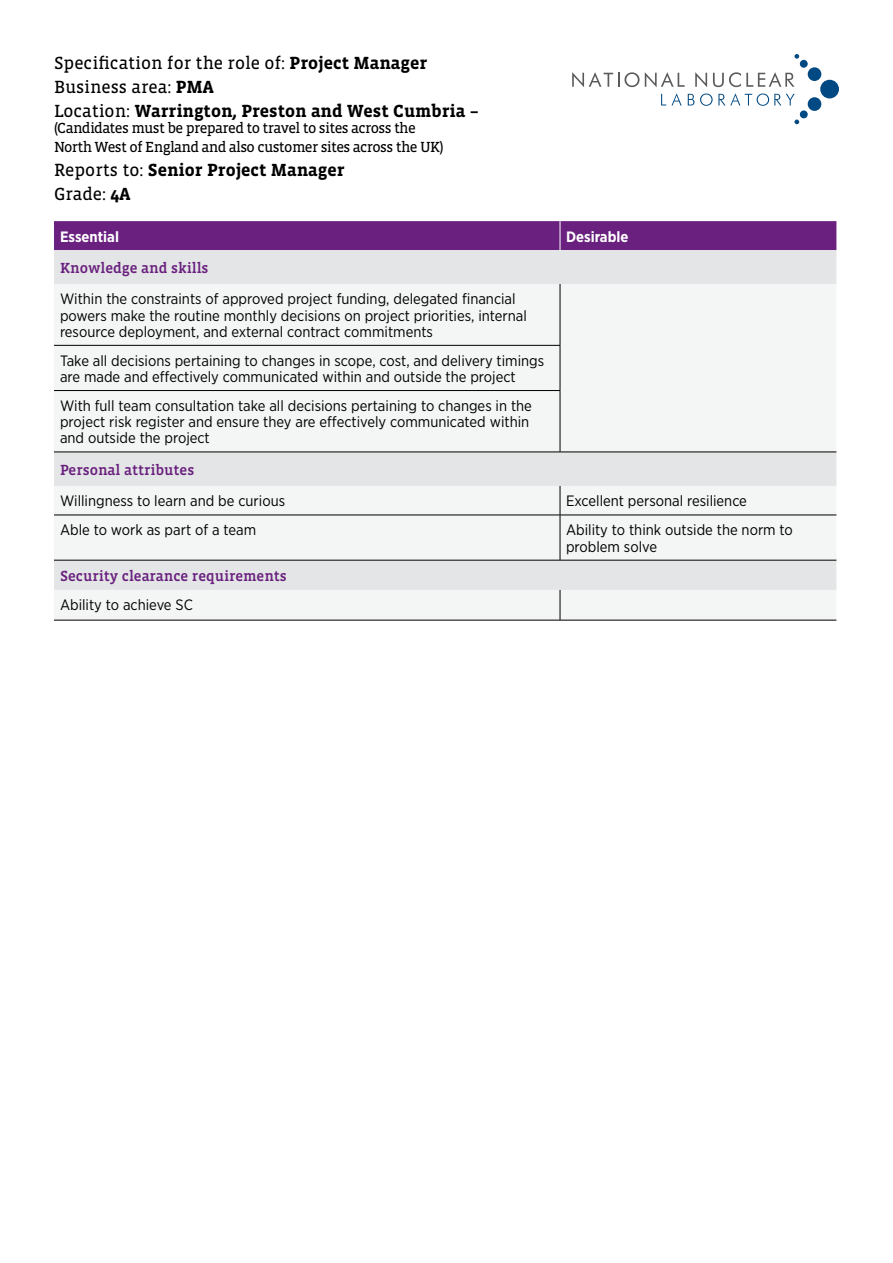
<style>
.page{position:relative;width:893px;height:1263px;background:#fff}
.page>*{position:absolute;margin:0;border:0;box-sizing:border-box;transform-origin:0 0}
.t1{font:700 18px/23.7px "Vista Slab OTCE";color:#000}
.t2{font:15px/16.2px "Gotham Narrow";color:#000}
.t3{font:15px/19.5px "Vista Slab OTCE";letter-spacing:-.04em;color:#000}
.t4{font:500 15px "Vista Slab OTCE";color:#69207e}
.t5{font:700 15px "Gotham Narrow";color:#fff}
.s1{font-weight:400}
</style>
<div class="page">
<div style="left:54px;top:250px;width:782px;height:34px;background:#e4e5e6"></div>
<svg style="left:54px;top:284px;width:782px;height:336px;fill:#f4f5f5"></svg>
<hr style="left:560px;top:284px;width:1px;height:61px;background:#000">
<hr style="left:54px;top:345px;width:506px;height:1px;background:#000">
<hr style="left:560px;top:346px;width:1px;height:44px;background:#000">
<hr style="left:54px;top:390px;width:506px;height:1px;background:#000">
<hr style="left:560px;top:391px;width:1px;height:61px;background:#000">
<hr style="left:54px;top:452px;width:506px;height:1px;background:#000">
<hr style="left:560px;top:452px;width:276px;height:1px;background:#000">
<svg style="left:560px;top:486px;width:1px;height:29px"></svg>
<hr style="left:54px;top:515px;width:506px;height:1px;background:#000">
<hr style="left:560px;top:515px;width:276px;height:1px;background:#000">
<hr style="left:560px;top:515px;width:1px;height:45px;background:#000">
<hr style="left:54px;top:560px;width:506px;height:1px;background:#000">
<hr style="left:560px;top:560px;width:276px;height:1px;background:#000">
<hr style="left:560px;top:590px;width:1px;height:30px;background:#000">
<hr style="left:54px;top:620px;width:506px;height:1px;background:#000">
<hr style="left:560px;top:620px;width:276px;height:1px;background:#000">
<div style="left:54px;top:221px;width:782px;height:29px;background:#69207e"></div>
<div style="left:820px;top:80px;width:19px;height:18px;background:#004982;border-radius:50%"></div>
<div style="left:808px;top:97px;width:13px;height:14px;background:#004982;border-radius:50%"></div>
<div style="left:800px;top:110px;width:8px;height:8px;background:#004982;border-radius:50%"></div>
<svg style="left:794px;top:120px;width:5px;height:4px"></svg>
<div style="left:808px;top:67px;width:13px;height:14px;background:#004982;border-radius:50%"></div>
<div style="left:800px;top:60px;width:8px;height:8px;background:#004982;border-radius:50%"></div>
<svg style="left:794px;top:54px;width:5px;height:5px"></svg>
<svg style="left:661px;top:93px;width:21px;height:12px"></svg>
<svg style="left:688px;top:94px;width:6px;height:11px"></svg>
<svg style="left:700px;top:93px;width:95px;height:13px"></svg>
<svg style="left:572px;top:72px;width:67px;height:15px"></svg>
<svg style="left:645px;top:72px;width:40px;height:15px"></svg>
<svg style="left:695px;top:72px;width:12px;height:15px"></svg>
<svg style="left:713px;top:72px;width:81px;height:15px"></svg>
<p class="t1" style="left:54px;top:51px;width:426px"><span class="s1">Specification for the role of:</span> Project Manager<br><span class="s1">Business area:</span> PMA<br><span class="s1">Location:</span> Warrington, Preston and West Cumbria –</p>
<p class="t3" style="left:54px;top:118px;width:391px">(Candidates must be prepared to travel to sites across the<br>North West of England and also customer sites across the UK)</p>
<p class="t1" style="left:54px;top:158px;width:292px"><span class="s1">Reports to:</span> Senior Project Manager<br><span class="s1">Grade:</span> 4A</p>
<p class="t5" style="left:60px;top:227px;width:60px">Essential</p>
<p class="t5" style="left:566px;top:227px;width:64px">Desirable</p>
<p class="t4" style="left:60px;top:260px;width:150px">Knowledge and skills</p>
<p class="t2" style="left:60px;top:291px;width:468px">Within the constraints of approved project funding, delegated financial powers make the routine monthly decisions on project priorities, internal resource deployment, and external contract commitments</p>
<p class="t2" style="left:60px;top:352px;width:486px">Take all decisions pertaining to changes in scope, cost, and delivery timings are made and effectively communicated within and outside the project</p>
<p class="t2" style="left:60px;top:397px;width:473px">With full team consultation take all decisions pertaining to changes in the project risk register and ensure they are effectively communicated within and outside the project</p>
<p class="t4" style="left:60px;top:462px;width:136px">Personal attributes</p>
<p class="t2" style="left:60px;top:493px;width:227px">Willingness to learn and be curious</p>
<p class="t2" style="left:566px;top:493px;width:182px">Excellent personal resilience</p>
<p class="t2" style="left:60px;top:522px;width:198px">Able to work as part of a team</p>
<p class="t2" style="left:566px;top:522px;width:228px">Ability to think outside the norm to problem solve</p>
<p class="t4" style="left:60px;top:568px;width:228px">Security clearance requirements</p>
<p class="t2" style="left:60px;top:597px;width:134px">Ability to achieve SC</p>
</div>
